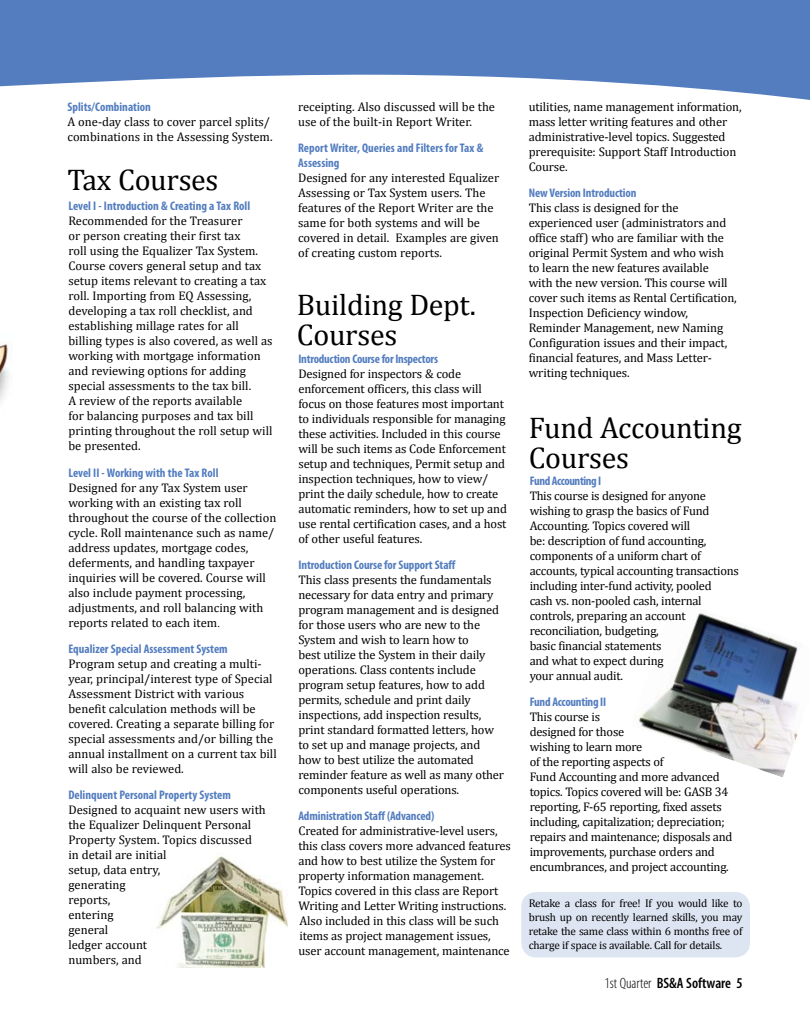
<style>
.page{position:relative;width:810px;height:1035px;background:#fff}
.page>*{position:absolute;margin:0;border:0;box-sizing:border-box;transform-origin:0 0}
.t1{font:30px/30px "Cambria";letter-spacing:-.01em;color:#000}
.t2{font:600 condensed 15px "Myriad Pro";color:#000}
.t3{font:12.5px/15px "Cambria";letter-spacing:-.01em;color:#000}
.t4{font:700 condensed 12.5px/15px "Myriad Pro";letter-spacing:-.005em;color:#537dbf}
.t5{font:700 condensed 12.5px "Myriad Pro";letter-spacing:-.03em;color:#537dbf}
.t6{font:11.25px/13.8px "Cambria";letter-spacing:-.02em;color:#000;text-align:justify}
.s1{font-family:"Adobe Garamond Pro"}
.s2{font-weight:300}
</style>
<div class="page">
<svg style="left:0;top:0;width:810px;height:100px;fill:#537dbf"></svg>
<img style="left:0;top:344px;width:12px;height:58px">
<img style="left:156px;top:855px;width:132px;height:113px">
<img style="left:638px;top:610px;width:160px;height:167px">
<div style="left:521px;top:892px;width:229px;height:66px;background:#dde5f2;border-radius:15px"></div>
<p class="t4" style="left:68px;top:99px;width:85px">Splits/Combination</p>
<p class="t3" style="left:68px;top:114px;width:207px">A one-day class to cover parcel splits/ combinations in the Assessing System.</p>
<h1 class="t1" style="left:68px;top:164px;width:153px">Tax Courses</h1>
<p class="t4" style="left:68px;top:198px;width:183px">Level I - Introduction &amp; Creating a Tax Roll</p>
<p class="t3" style="left:68px;top:213px;width:206px">Recommended for the Treasurer<br>or person creating their first tax<br>roll using the Equalizer Tax System.<br>Course covers general setup and tax setup items relevant to creating a tax roll. Importing from EQ Assessing, developing a tax roll checklist, and establishing millage rates for all billing types is also covered, as well as working with mortgage information and reviewing options for adding special assessments to the tax bill.<br>A review of the reports available<br>for balancing purposes and tax bill printing throughout the roll setup will be presented.</p>
<p class="t4" style="left:68px;top:465px;width:152px">Level II - Working with the Tax Roll</p>
<p class="t3" style="left:68px;top:480px;width:209px">Designed for any Tax System user working with an existing tax roll throughout the course of the collection cycle. Roll maintenance such as name/ address updates, mortgage codes, deferments, and handling taxpayer inquiries will be covered. Course will also include payment processing, adjustments, and roll balancing with reports related to each item<span class="s1">.</span></p>
<p class="t4" style="left:68px;top:641px;width:161px">Equalizer Special Assessment System</p>
<p class="t3" style="left:68px;top:656px;width:210px">Program setup and creating a multi&shy;year, principal/interest type of Special Assessment District with various benefit calculation methods will be covered. Creating a separate billing for special assessments and/or billing the annual installment on a current tax bill will also be reviewed.</p>
<p class="t4" style="left:68px;top:787px;width:164px">Delinquent Personal Property System</p>
<p class="t3" style="left:68px;top:802px;width:199px">Designed to acquaint new users with the Equalizer Delinquent Personal<br>Property System. Topics discussed<br>in detail are initial<br>setup, data entry,<br>generating<br>reports,<br>entering<br>general<br>ledger account<br>numbers, and</p>
<p class="t3" style="left:298px;top:99px;width:198px">receipting. Also discussed will be the use of the built-in Report Writer.</p>
<p class="t4" style="left:298px;top:140px;width:187px">Report Writer, Queries and Filters for Tax &amp;<br>Assessing</p>
<p class="t3" style="left:298px;top:170px;width:203px">Designed for any interested Equalizer Assessing or Tax System users. The features of the Report Writer are the same for both systems and will be covered in detail. Examples are given of creating custom reports.</p>
<h1 class="t1" style="left:297px;top:289px;width:181px">Building Dept.<br>Courses</h1>
<p class="t4" style="left:298px;top:351px;width:141px">Introduction Course for Inspectors</p>
<p class="t3" style="left:298px;top:366px;width:210px">Designed for inspectors &amp; code enforcement officers, this class will focus on those features most important to individuals responsible for managing these activities. Included in this course will be such items as Code Enforcement setup and techniques, Permit setup and inspection techniques, how to view/ print the daily schedule, how to create automatic reminders, how to set up and use rental certification cases, and a host of other useful features.</p>
<p class="t4" style="left:298px;top:557px;width:159px">Introduction Course for Support Staff</p>
<p class="t3" style="left:298px;top:572px;width:207px">This class presents the fundamentals necessary for data entry and primary program management and is designed for those users who are new to the System and wish to learn how to<br>best utilize the System in their daily operations. Class contents include program setup features, how to add permits, schedule and print daily inspections, add inspection results, print standard formatted letters, how to set up and manage projects, and how to best utilize the automated reminder feature as well as many other components useful operations.</p>
<p class="t4" style="left:298px;top:808px;width:137px">Administration Staff (Advanced)</p>
<p class="t3" style="left:298px;top:823px;width:214px">Created for administrative-level users, this class covers more advanced features and how to best utilize the System for property information management.<br>Topics covered in this class are Report Writing and Letter Writing instructions.<br>Also included in this class will be such items as project management issues, user account management, maintenance</p>
<p class="t3" style="left:529px;top:99px;width:214px">utilities, name management information, mass letter writing features and other administrative-level topics. Suggested prerequisite: Support Staff Introduction Course.</p>
<p class="t4" style="left:529px;top:185px;width:109px">New Version Introduction</p>
<p class="t3" style="left:529px;top:200px;width:210px">This class is designed for the experienced user (administrators and office staff) who are familiar with the original Permit System and who wish to learn the new features available<br>with the new version. This course will cover such items as Rental Certification, Inspection Deficiency window, Reminder Management, new Naming Configuration issues and their impact, financial features, and Mass Letter&shy;writing techniques.</p>
<h1 class="t1" style="left:529px;top:412px;width:214px">Fund Accounting<br>Courses</h1>
<p class="t5" style="left:530px;top:473px;width:73px">Fund Accounting I</p>
<p class="t3" style="left:530px;top:488px;width:211px">This course is designed for anyone wishing to grasp the basics of Fund<br>Accounting. Topics covered will<br>be: description of fund accounting, components of a uniform chart of accounts, typical accounting transactions including inter-fund activity, pooled<br>cash vs. non-pooled cash, internal controls, preparing an account reconciliation, budgeting,<br>basic financial statements<br>and what to expect during<br>your annual audit.</p>
<p class="t4" style="left:530px;top:694px;width:78px">Fund Accounting II</p>
<p class="t3" style="left:530px;top:709px;width:204px">This course is<br>designed for those<br>wishing to learn more<br>of the reporting aspects of<br>Fund Accounting and more advanced topics. Topics covered will be: GASB 34 reporting, F-65 reporting, fixed assets including, capitalization; depreciation; repairs and maintenance; disposals and improvements, purchase orders and encumbrances, and project accounting.</p>
<p class="t6" style="left:529px;top:897px;width:215px">Retake a class for free! If you would like to brush up on recently learned skills, you may retake the same class within 6 months free of charge if space is available. Call for details.</p>
<p class="t2" style="left:604px;top:973px;width:140px"><span class="s2">1st Quarter</span> BS&amp;A Software 5</p>
</div>
